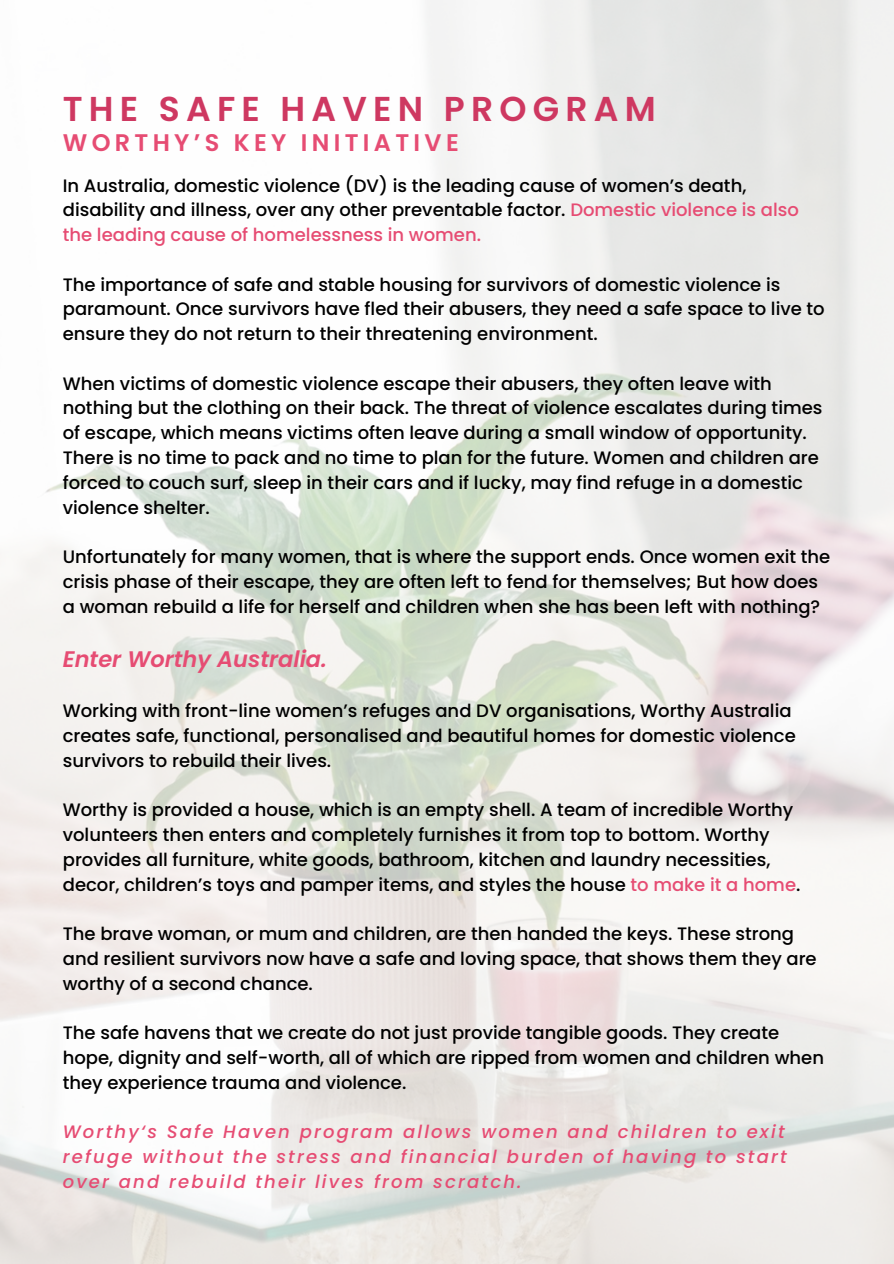
<style>
.page{position:relative;width:894px;height:1264px;background:#fff}
.page>*{position:absolute;margin:0;border:0;box-sizing:border-box;transform-origin:0 0}
.t1{font:600 34.5px "Poppins";letter-spacing:.18em;color:#ce3861}
.t2{font:600 24px "Poppins";letter-spacing:.18em;color:#e64c73}
.t3{font:italic 600 22.5px "Poppins";color:#e64c73}
.t4{font:500 18px/24.8px "Poppins";color:#000}
.t5{font:italic 500 18px/24.8px "Poppins";letter-spacing:.12em;color:#e64c73;text-align:justify}
.s1{color:#e64c73}
</style>
<div class="page">
<img style="left:0;top:0;width:893px;height:1263px">
<p class="t1" style="left:63px;top:84px;width:594px">THE SAFE HAVEN PROGRAM</p>
<p class="t2" style="left:63px;top:126px;width:397px">WORTHY’S KEY INITIATIVE</p>
<p class="t4" style="left:63px;top:173px;width:737px">In Australia, domestic violence (DV) is the leading cause of women’s death, disability and illness, over any other preventable factor. <span class="s1">Domestic violence is also the leading cause of homelessness in women.</span></p>
<h1 class="t4" style="left:63px;top:272px;width:763px">The importance of safe and stable housing for survivors of domestic violence is paramount. Once survivors have fled their abusers, they need a safe space to live to ensure they do not return to their threatening environment.</h1>
<h2 class="t4" style="left:63px;top:371px;width:761px">When victims of domestic violence escape their abusers, they often leave with nothing but the clothing on their back. The threat of violence escalates during times of escape, which means victims often leave during a small window of opportunity.<br>There is no time to pack and no time to plan for the future. Women and children are forced to couch surf, sleep in their cars and if lucky, may find refuge in a domestic violence shelter.</h2>
<p class="t4" style="left:63px;top:544px;width:768px">Unfortunately for many women, that is where the support ends. Once women exit the crisis phase of their escape, they are often left to fend for themselves; But how does a woman rebuild a life for herself and children when she has been left with nothing?</p>
<p class="t3" style="left:63px;top:643px;width:266px">Enter Worthy Australia.</p>
<p class="t4" style="left:63px;top:698px;width:734px">Working with front-line women’s refuges and DV organisations, Worthy Australia creates safe, functional, personalised and beautiful homes for domestic violence survivors to rebuild their lives.</p>
<p class="t4" style="left:63px;top:797px;width:739px">Worthy is provided a house, which is an empty shell. A team of incredible Worthy volunteers then enters and completely furnishes it from top to bottom. Worthy provides all furniture, white goods, bathroom, kitchen and laundry necessities, decor, children’s toys and pamper items, and styles the house <span class="s1">to make it a home</span>.</p>
<h3 class="t4" style="left:63px;top:921px;width:755px">The brave woman, or mum and children, are then handed the keys. These strong and resilient survivors now have a safe and loving space, that shows them they are worthy of a second chance.</h3>
<p class="t4" style="left:63px;top:1020px;width:762px">The safe havens that we create do not just provide tangible goods. They create hope, dignity and self-worth, all of which are ripped from women and children when they experience trauma and violence.</p>
<p class="t5" style="left:63px;top:1119px;width:725px">Worthy‘s Safe Haven program allows women and children to exit refuge without the stress and financial burden of having to start over and rebuild their lives from scratch.</p>
</div>
